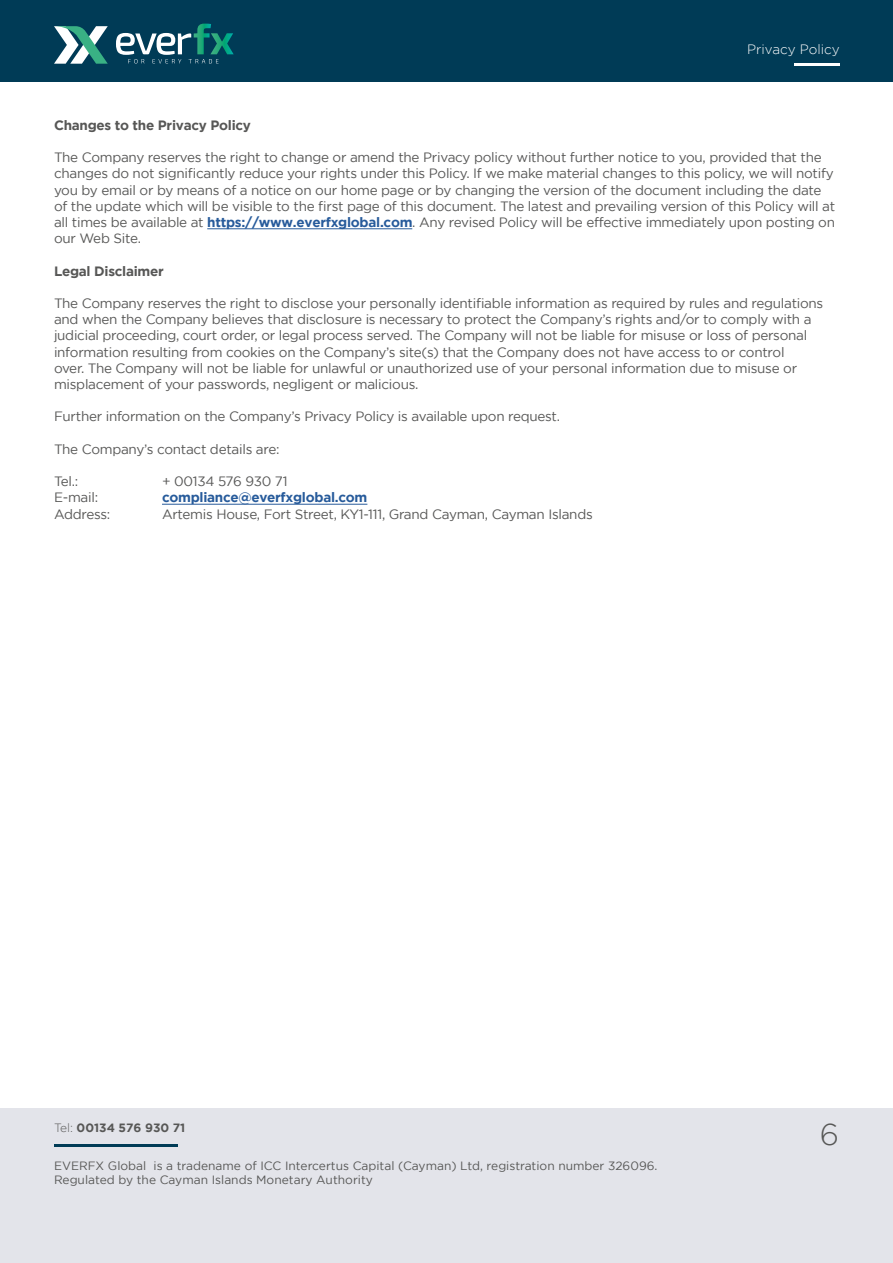
<style>
.page{position:relative;width:893px;height:1263px;background:#fff}
.page>*{position:absolute;margin:0;border:0;box-sizing:border-box;transform-origin:0 0}
.t1{font:300 30px "Gotham";color:#575756}
.t2{font:13.5px/16.2px "Gotham";letter-spacing:-.02em;color:#575756}
.t3{font:700 13.5px "Gotham";letter-spacing:-.02em;color:#575756}
.t4{font:700 13.5px "Gotham";letter-spacing:-.02em;color:#275b9b}
.t5{font:300 13.5px "Gotham";color:#fff}
.t6{font:12px/14.4px "Gotham";color:#575756}
.t7{font:700 12px "Gotham";color:#575756}
.s1{font-weight:700;color:#275b9b}
.s2{font-weight:300}
</style>
<div class="page">
<div style="left:0;top:0;width:893px;height:82px;background:#003b56"></div>
<div style="left:0;top:1108px;width:893px;height:155px;background:#e3e4ea"></div>
<hr style="left:54px;top:1144px;width:123px;height:2px;background:#003b56">
<hr style="left:794px;top:64px;width:45px;height:2px;background:#fff">
<svg style="left:54px;top:26px;width:54px;height:38px"></svg>
<svg style="left:116px;top:24px;width:118px;height:39px"></svg>
<hr style="left:207px;top:229px;width:205px;height:1px;background:#275b9b">
<hr style="left:162px;top:504px;width:205px;height:1px;background:#275b9b">
<p class="t5" style="left:747px;top:42px;width:94px">Privacy Policy</p>
<p class="t3" style="left:54px;top:117px;width:199px">Changes to the Privacy Policy</p>
<p class="t2" style="left:54px;top:149px;width:783px">The Company reserves the right to change or amend the Privacy policy without further notice to you, provided that the changes do not significantly reduce your rights under this Policy. If we make material changes to this policy, we will notify you by email or by means of a notice on our home page or by changing the version of the document including the date of the update which will be visible to the first page of this document. The latest and prevailing version of this Policy will at all times be available at <span class="s1">https://www.everfxglobal.com</span>. Any revised Policy will be effective immediately upon posting on our Web Site.</p>
<p class="t3" style="left:54px;top:263px;width:111px">Legal Disclaimer</p>
<p class="t2" style="left:54px;top:295px;width:771px">The Company reserves the right to disclose your personally identifiable information as required by rules and regulations and when the Company believes that disclosure is necessary to protect the Company’s rights and/or to comply with a judicial proceeding, court order, or legal process served. The Company will not be liable for misuse or loss of personal information resulting from cookies on the Company’s site(s) that the Company does not have access to or control<br>over. The Company will not be liable for unlawful or unauthorized use of your personal information due to misuse or misplacement of your passwords, negligent or malicious.</p>
<p class="t2" style="left:54px;top:408px;width:508px">Further information on the Company’s Privacy Policy is available upon request.</p>
<p class="t2" style="left:54px;top:441px;width:227px">The Company’s contact details are:</p>
<p class="t2" style="left:54px;top:473px;width:26px">Tel.:</p>
<p class="t2" style="left:162px;top:473px;width:127px">+ 00134 576 930 71</p>
<p class="t2" style="left:54px;top:489px;width:46px">E-mail:</p>
<p class="t4" style="left:162px;top:490px;width:207px">compliance@everfxglobal.com</p>
<p class="t2" style="left:54px;top:505px;width:58px">Address:</p>
<p class="t2" style="left:162px;top:505px;width:432px">Artemis House, Fort Street, KY1-111, Grand Cayman, Cayman Islands</p>
<p class="t7" style="left:54px;top:1121px;width:133px"><span class="s2">Tel:</span> 00134 576 930 71</p>
<h1 class="t1" style="left:820px;top:1118px;width:21px">6</h1>
<p class="t6" style="left:54px;top:1158px;width:605px">EVERFX Global is a tradename of ICC Intercertus Capital (Cayman) Ltd, registration number 326096.<br>Regulated by the Cayman Islands Monetary Authority</p>
</div>
